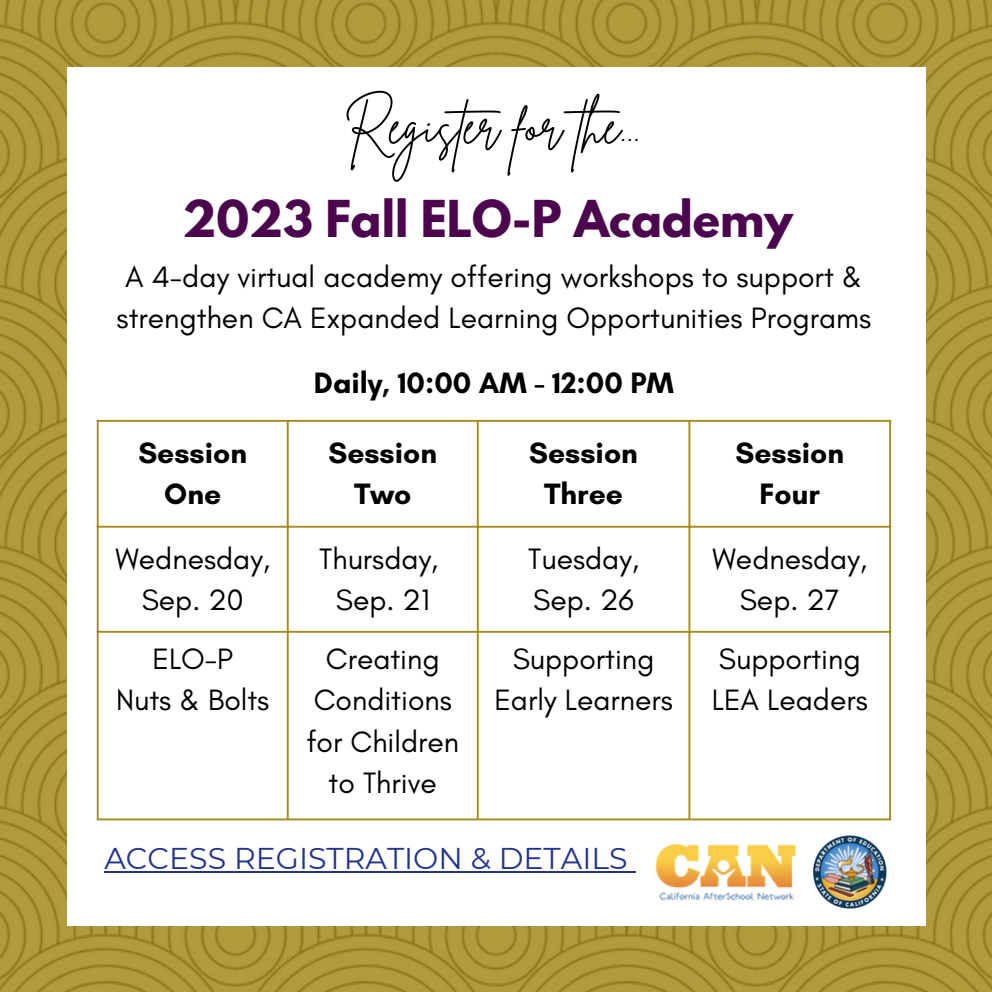
<style>
.page{position:relative;width:992px;height:992px;background:#fff}
.page>*{position:absolute;margin:0;border:0;box-sizing:border-box;transform-origin:0 0}
.t1{font:50px "Brittany Signature";color:#000}
.t2{font:700 45px "League Spartan";color:#4b064d}
.t3{font:30px/41.2px "Glacial Indifference";color:#000;text-align:center}
.t4{font:700 30px "Glacial Indifference";color:#000}
.t5{font:30px "Montserrat";color:#21348f}
</style>
<div class="page">
<img style="left:0;top:0;width:992px;height:992px">
<div style="left:68px;top:68px;width:858px;height:858px;background:#fff"></div>
<img style="left:812px;top:835px;width:75px;height:74px">
<img style="left:656px;top:844px;width:140px;height:57px">
<hr style="left:97px;top:422px;width:2px;height:396px;background:#a4891b">
<hr style="left:287px;top:422px;width:2px;height:396px;background:#a4891b">
<hr style="left:477px;top:422px;width:2px;height:396px;background:#a4891b">
<hr style="left:688px;top:422px;width:2px;height:396px;background:#a4891b">
<hr style="left:889px;top:422px;width:2px;height:396px;background:#a4891b">
<hr style="left:97px;top:420px;width:794px;height:2px;background:#a4891b">
<hr style="left:97px;top:526px;width:794px;height:2px;background:#a4891b">
<hr style="left:97px;top:631px;width:794px;height:2px;background:#a4891b">
<hr style="left:97px;top:818px;width:794px;height:2px;background:#a4891b">
<hr style="left:104px;top:871px;width:524px;height:2px;background:#21348f">
<svg style="left:628px;top:871px;width:7px;height:2px"></svg>
<p class="t1" style="left:344px;top:94px;width:298px">Register for the...</p>
<p class="t2" style="left:183px;top:197px;width:612px">2023 Fall ELO-P Academy</p>
<p class="t3" style="left:117px;top:256px;width:756px;text-align:left">A 4-day virtual academy offering workshops to support &amp; strengthen CA Expanded Learning Opportunities Programs</p>
<p class="t4" style="left:138px;top:435px;width:110px">Session</p>
<p class="t4" style="left:164px;top:476px;width:58px">One</p>
<p class="t4" style="left:314px;top:364px;width:361px">Daily, 10:00 AM - 12:00 PM</p>
<p class="t4" style="left:328px;top:435px;width:110px">Session</p>
<p class="t4" style="left:354px;top:476px;width:59px">Two</p>
<p class="t4" style="left:529px;top:435px;width:110px">Session</p>
<p class="t4" style="left:544px;top:476px;width:80px">Three</p>
<p class="t3" style="left:115px;top:538px;width:156px">Wednesday,<br>Sep. 20</p>
<p class="t3" style="left:319px;top:538px;width:121px">Thursday,</p>
<p class="t3" style="left:336px;top:579px;width:95px">Sep. 21</p>
<p class="t3" style="left:528px;top:538px;width:112px">Tuesday,</p>
<p class="t3" style="left:533px;top:579px;width:102px">Sep. 26</p>
<p class="t4" style="left:735px;top:435px;width:110px">Session</p>
<p class="t4" style="left:759px;top:476px;width:62px">Four</p>
<p class="t3" style="left:712px;top:538px;width:156px">Wednesday,</p>
<p class="t3" style="left:740px;top:579px;width:101px">Sep. 27</p>
<p class="t3" style="left:152px;top:638px;width:82px">ELO-P</p>
<p class="t3" style="left:116px;top:679px;width:155px">Nuts &amp; Bolts</p>
<p class="t3" style="left:306px;top:638px;width:154px">Creating<br>Conditions for Children to Thrive</p>
<p class="t3" style="left:494px;top:638px;width:180px">Supporting<br>Early Learners</p>
<p class="t3" style="left:719px;top:638px;width:143px">Supporting</p>
<p class="t3" style="left:712px;top:679px;width:157px">LEA Leaders</p>
<p class="t5" style="left:104px;top:840px;width:525px">ACCESS REGISTRATION &amp; DETAILS</p>
</div>
